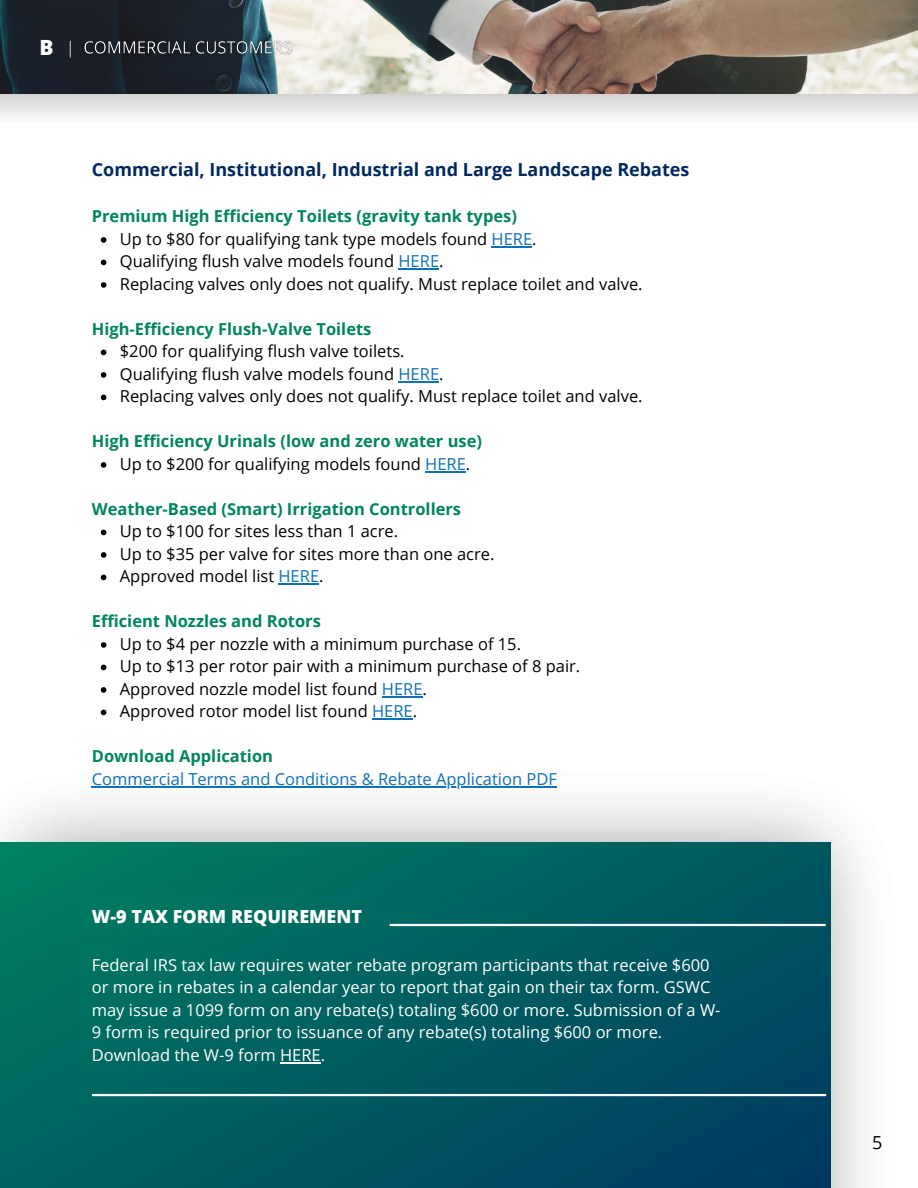
<style>
.page{position:relative;width:918px;height:1188px;background:#fff}
.page>*{position:absolute;margin:0;border:0;box-sizing:border-box;transform-origin:0 0}
.t1{font:800 21px "Open Sans";color:#fff}
.t2{font:700 18px "Open Sans";color:#002960}
.t3{font:800 18px "Open Sans";color:#fff}
.t4{font:18px "Open Sans";color:#000}
.t5{font:16.5px/22.5px "Open Sans";color:#000}
.t6{font:16.5px/22.5px "Open Sans";color:#fff}
.t7{font:700 16.5px "Open Sans";color:#008561}
.t8{font:16.5px "Open Sans";color:#0e71ba}
.s1{color:#0e71ba}
</style>
<div class="page">
<img style="left:0;top:0;width:918px;height:94px">
<img style="left:0;top:786px;width:863px;height:402px">
<svg style="left:0;top:843px;width:830px;height:345px;background:#005d60"></svg>
<svg style="left:101px;top:237px;width:5px;height:6px"></svg>
<hr style="left:492px;top:246px;width:40px;height:1px;background:#0e71ba">
<svg style="left:101px;top:260px;width:5px;height:5px"></svg>
<hr style="left:398px;top:269px;width:41px;height:1px;background:#0e71ba">
<svg style="left:101px;top:282px;width:5px;height:6px"></svg>
<svg style="left:101px;top:350px;width:5px;height:5px"></svg>
<svg style="left:101px;top:372px;width:5px;height:6px"></svg>
<hr style="left:398px;top:381px;width:41px;height:1px;background:#0e71ba">
<svg style="left:101px;top:395px;width:5px;height:5px"></svg>
<svg style="left:101px;top:462px;width:5px;height:6px"></svg>
<hr style="left:425px;top:471px;width:41px;height:1px;background:#0e71ba">
<svg style="left:101px;top:530px;width:5px;height:5px"></svg>
<svg style="left:101px;top:552px;width:5px;height:6px"></svg>
<svg style="left:101px;top:575px;width:5px;height:5px"></svg>
<hr style="left:278px;top:584px;width:41px;height:1px;background:#0e71ba">
<svg style="left:101px;top:642px;width:5px;height:6px"></svg>
<svg style="left:101px;top:665px;width:5px;height:5px"></svg>
<svg style="left:101px;top:687px;width:5px;height:6px"></svg>
<hr style="left:382px;top:696px;width:41px;height:1px;background:#0e71ba">
<svg style="left:101px;top:710px;width:5px;height:5px"></svg>
<hr style="left:372px;top:719px;width:41px;height:1px;background:#0e71ba">
<hr style="left:92px;top:786px;width:465px;height:1px;background:#0e71ba">
<img style="left:62px;top:31px;width:234px;height:33px">
<hr style="left:390px;top:924px;width:435px;height:2px;background:#fff">
<hr style="left:93px;top:1094px;width:732px;height:2px;background:#fff">
<hr style="left:280px;top:1062px;width:41px;height:1px;background:#fff">
<p class="t1" style="left:40px;top:32px;width:16px">B</p>
<p class="t2" style="left:92px;top:157px;width:599px">Commercial, Institutional, Industrial and Large Landscape Rebates</p>
<p class="t7" style="left:92px;top:205px;width:427px">Premium High Efficiency Toilets (gravity tank types)</p>
<p class="t5" style="left:120px;top:227px;width:524px">Up to $80 for qualifying tank type models found <span class="s1">HERE</span>.<br>Qualifying flush valve models found <span class="s1">HERE</span>.<br>Replacing valves only does not qualify. Must replace toilet and valve.</p>
<p class="t7" style="left:92px;top:317px;width:281px">High-Efficiency Flush-Valve Toilets</p>
<p class="t5" style="left:120px;top:340px;width:524px">$200 for qualifying flush valve toilets.<br>Qualifying flush valve models found <span class="s1">HERE</span>.<br>Replacing valves only does not qualify. Must replace toilet and valve.</p>
<p class="t7" style="left:92px;top:430px;width:392px">High Efficiency Urinals (low and zero water use)</p>
<p class="t5" style="left:120px;top:452px;width:352px">Up to $200 for qualifying models found <span class="s1">HERE</span>.</p>
<p class="t7" style="left:92px;top:497px;width:371px">Weather-Based (Smart) Irrigation Controllers</p>
<p class="t5" style="left:120px;top:520px;width:376px">Up to $100 for sites less than 1 acre.<br>Up to $35 per valve for sites more than one acre.<br>Approved model list <span class="s1">HERE</span>.</p>
<p class="t7" style="left:92px;top:610px;width:231px">Efficient Nozzles and Rotors</p>
<p class="t5" style="left:120px;top:632px;width:462px">Up to $4 per nozzle with a minimum purchase of 15.<br>Up to $13 per rotor pair with a minimum purchase of 8 pair.<br>Approved nozzle model list found <span class="s1">HERE</span>.<br>Approved rotor model list found <span class="s1">HERE</span>.</p>
<p class="t7" style="left:92px;top:745px;width:183px">Download Application</p>
<p class="t8" style="left:92px;top:767px;width:467px">Commercial Terms and Conditions &amp; Rebate Application PDF</p>
<p class="t3" style="left:92px;top:904px;width:272px">W-9 TAX FORM REQUIREMENT</p>
<p class="t6" style="left:92px;top:953px;width:630px">Federal IRS tax law requires water rebate program participants that receive $600 or more in rebates in a calendar year to report that gain on their tax form. GSWC may issue a 1099 form on any rebate(s) totaling $600 or more. Submission of a W-9 form is required prior to issuance of any rebate(s) totaling $600 or more.<br>Download the W-9 form HERE.</p>
<p class="t4" style="left:872px;top:1130px;width:12px">5</p>
</div>
